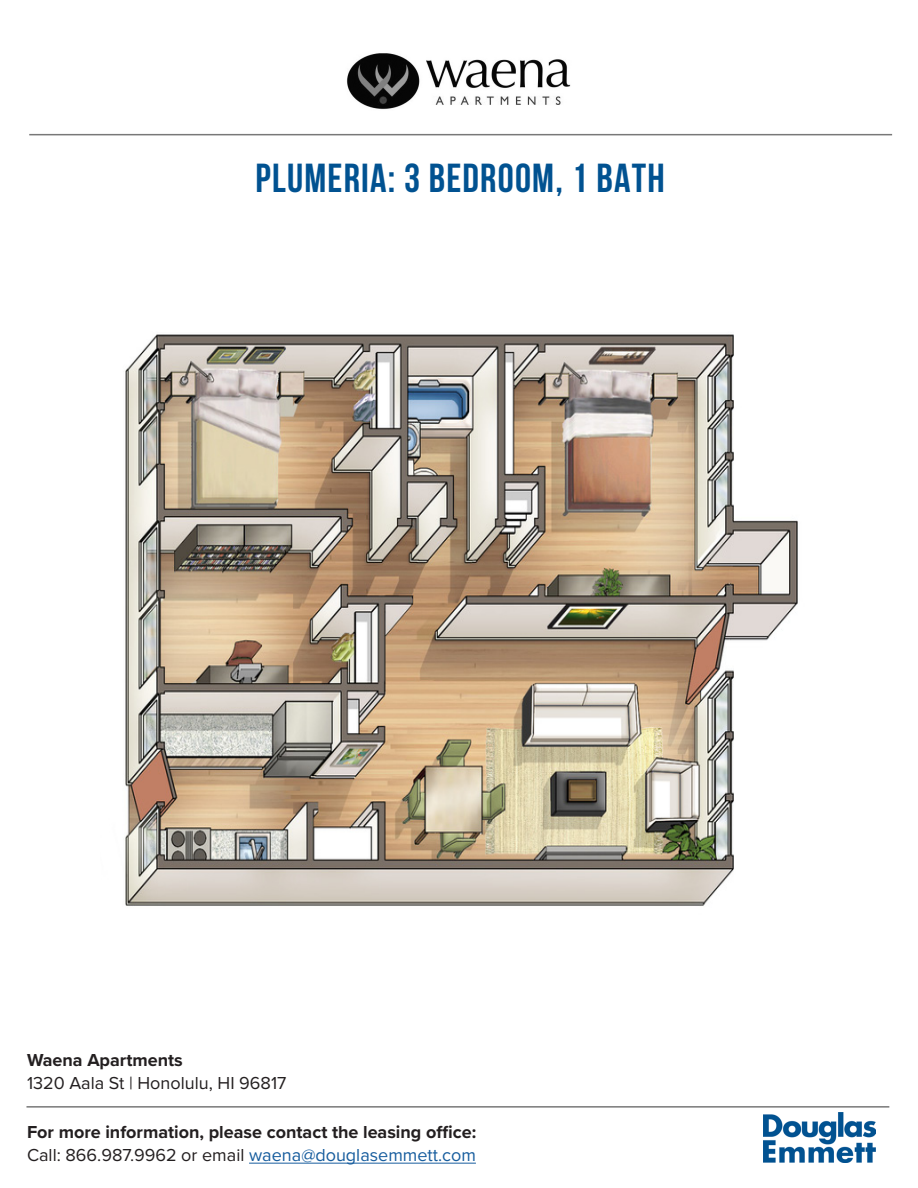
<style>
.page{position:relative;width:918px;height:1188px;background:#fff}
.page>*{position:absolute;margin:0;border:0;box-sizing:border-box;transform-origin:0 0}
.t1{font:700 40.5px "Bebas Neue";letter-spacing:.03em;color:#015291}
.t2{font:700 18px/22.5px "Proxima Nova";color:#231f20}
.t3{font:18px "Proxima Nova";color:#231f20}
.s1{font-weight:400}
.s2{font-weight:400;color:#175d9e}
</style>
<div class="page">
<img style="left:763px;top:1113px;width:112px;height:50px">
<hr style="left:29px;top:134px;width:863px;height:1px;background:#787878">
<hr style="left:26px;top:1106px;width:863px;height:2px;background:#787878">
<hr style="left:249px;top:1163px;width:227px;height:1px;background:#175d9e">
<img style="left:347px;top:53px;width:224px;height:56px">
<img style="left:125px;top:334px;width:673px;height:572px">
<p class="t1" style="left:255px;top:156px;width:411px">PLUMERIA: 3 BEDROOM, 1 BATH</p>
<p class="t2" style="left:27px;top:1049px;width:157px">Waena Apartments</p>
<p class="t3" style="left:27px;top:1073px;width:261px">1320 Aala St | Honolulu, HI 96817</p>
<p class="t2" style="left:27px;top:1121px;width:451px">For more information, please contact the leasing office:<br><span class="s1">Call: 866.987.9962 or email</span> <span class="s2">waena@douglasemmett.com</span></p>
</div>
